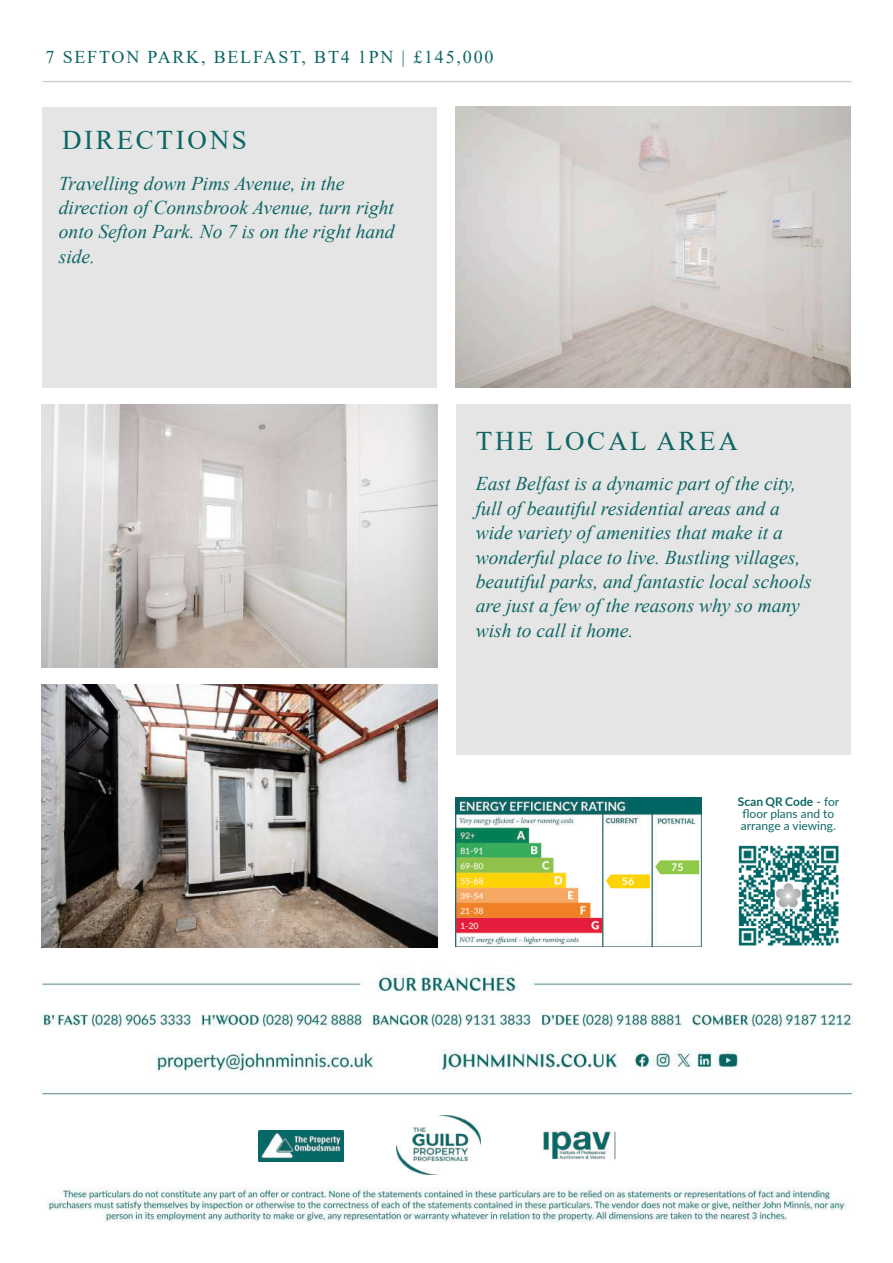
<style>
.page{position:relative;width:893px;height:1263px;background:#fff}
.page>*{position:absolute;margin:0;border:0;box-sizing:border-box;transform-origin:0 0}
.t1{font:27px "Times New Roman";letter-spacing:.1em;color:#0c6664}
.t2{font:italic 19.5px/24.5px "Times New Roman";color:#0d6664}
.t3{font:18px "Times New Roman";letter-spacing:.1em;color:#0c6664}
.t4{font:12px/12px "Lato";color:#0c6664}
.t5{font:700 10.5px "Lato";color:#fff}
.s1{font-weight:700}
</style>
<div class="page">
<img style="left:40px;top:81px;width:814px;height:1141px">
<img style="left:540px;top:1130px;width:76px;height:32px">
<img style="left:258px;top:1130px;width:86px;height:32px">
<img style="left:397px;top:1115px;width:83px;height:59px">
<img style="left:734px;top:842px;width:108px;height:108px">
<img style="left:456px;top:797px;width:245px;height:149px">
<svg style="left:606px;top:860px;width:93px;height:28px"></svg>
<div style="left:43px;top:107px;width:394px;height:281px;background:#e5e5e5"></div>
<img style="left:456px;top:107px;width:394px;height:281px">
<img style="left:42px;top:404px;width:395px;height:264px">
<img style="left:42px;top:684px;width:395px;height:264px">
<div style="left:456px;top:404px;width:394px;height:350px;background:#e5e5e5"></div>
<p class="t3" style="left:46px;top:50px;width:449px">7 SEFTON PARK, BELFAST, BT4 1PN | £145,000</p>
<h1 class="t1" style="left:62px;top:131px;width:186px">DIRECTIONS</h1>
<p class="t2" style="left:59px;top:173px;width:337px">Travelling down Pims Avenue, in the direction of Connsbrook Avenue, turn right onto Sefton Park. No 7 is on the right hand side.</p>
<h1 class="t1" style="left:476px;top:432px;width:264px">THE LOCAL AREA</h1>
<p class="t2" style="left:476px;top:473px;width:337px">East Belfast is a dynamic part of the city, full of beautiful residential areas and a wide variety of amenities that make it a wonderful place to live. Bustling villages, beautiful parks, and fantastic local schools are just a few of the reasons why so many wish to call it home.</p>
<p class="t5" style="left:622px;top:877px;width:14px">56</p>
<p class="t5" style="left:671px;top:862px;width:14px">75</p>
<p class="t4" style="left:738px;top:797px;width:103px"><span class="s1">Scan QR Code</span> - for floor plans and to arrange a viewing.</p>
</div>
